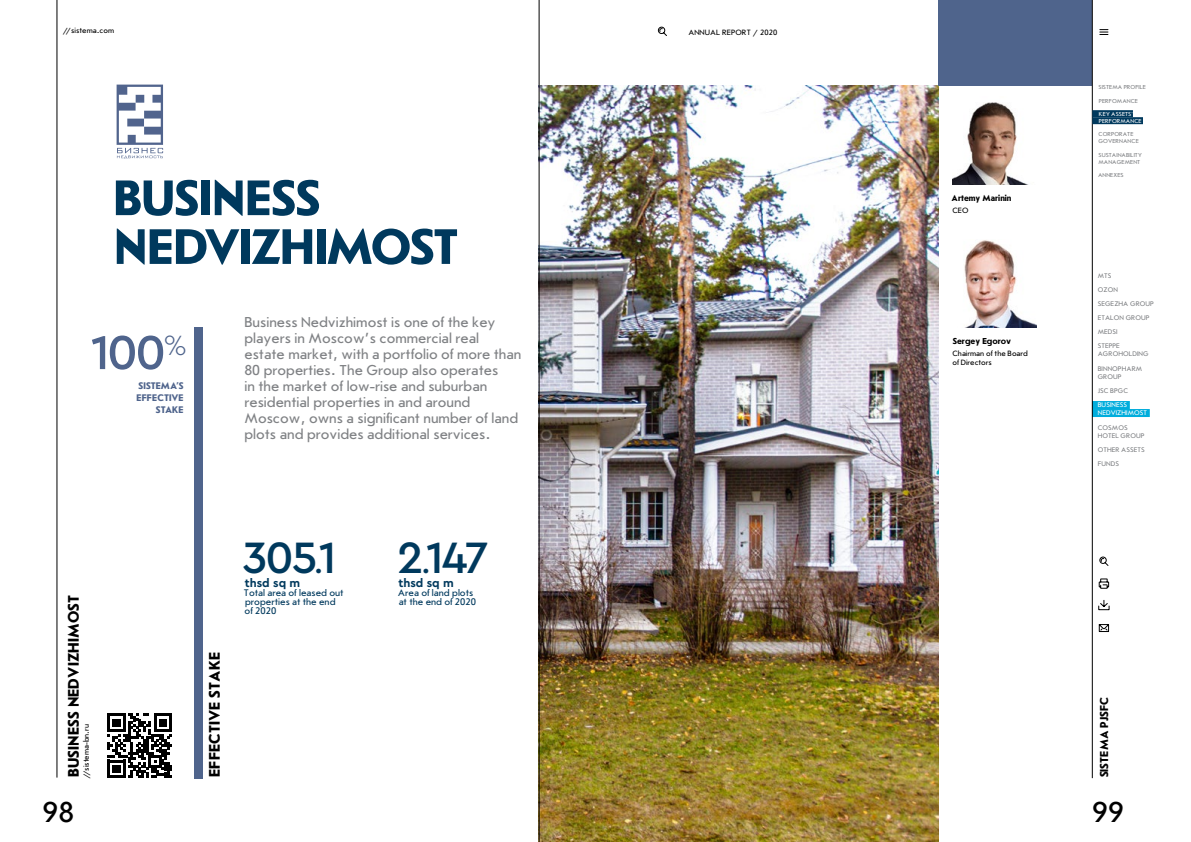
<style>
.page{position:relative;width:1191px;height:842px;background:#fff}
.page>*{position:absolute;margin:0;border:0;box-sizing:border-box;transform-origin:0 0}
.t1{font:700 52px/48.8px "Journal Sans";letter-spacing:-.015em;color:#00395d}
.t2{font:500 50px "Cera Pro";color:#4f648c}
.t3{font:500 46px "Cera Pro";letter-spacing:-.05em;color:#00395d}
.t4{font:30px "Journal Sans";color:#000}
.t5{font:700 16px "Journal Sans";letter-spacing:.01em;color:#000}
.t6{font:15px/16px "Journal Sans";color:#808285}
.t7{font:700 12px "Cera Pro";color:#00395d}
.t8{font:700 12px "Journal Sans";letter-spacing:.01em;color:#000}
.t9{font:10px/9px "Journal Sans";color:#00395d}
.t10{font:700 10px/12px "Journal Sans";letter-spacing:.005em;color:#4f648c;text-align:right}
.t11{font:700 9px "Journal Sans";color:#000}
.t12{font:8px/9px "Journal Sans";color:#000}
.t13{font:7px/14.1px "Journal Sans";letter-spacing:.01em;color:#808285}
.t14{font:7px/8px "Journal Sans";letter-spacing:.01em;color:#fff}
.t15{font:6px/7.2px "Journal Sans";letter-spacing:.01em;color:#808285}
.t16{font:6px/7px "Journal Sans";letter-spacing:.01em;color:#fff}
.s1{font-size:30px}
</style>
<div class="page">
<img style="left:540px;top:85px;width:398px;height:757px">
<hr style="left:539px;top:0;width:1px;height:842px;background:#000">
<div style="left:938px;top:0;width:153px;height:85px;background:#4f648c"></div>
<img style="left:964px;top:240px;width:72px;height:87px">
<img style="left:952px;top:102px;width:75px;height:82px">
<svg style="left:117px;top:85px;width:46px;height:74px"></svg>
<hr style="left:57px;top:0;width:1px;height:777px;background:#000">
<hr style="left:202px;top:328px;width:1px;height:445px;background:#000">
<div style="left:194px;top:327px;width:8px;height:451px;background:#4f648c"></div>
<svg style="left:107px;top:713px;width:65px;height:65px"></svg>
<div style="left:1092px;top:401px;width:37px;height:8px;background:#00addc"></div>
<div style="left:1092px;top:409px;width:57px;height:8px;background:#00addc"></div>
<hr style="left:1092px;top:0;width:1px;height:778px;background:#000">
<svg style="left:1099px;top:29px;width:9px;height:6px"></svg>
<svg style="left:657px;top:26px;width:10px;height:10px"></svg>
<svg style="left:1099px;top:556px;width:10px;height:10px"></svg>
<svg style="left:1098px;top:578px;width:11px;height:11px"></svg>
<svg style="left:1098px;top:624px;width:11px;height:8px"></svg>
<svg style="left:1098px;top:600px;width:12px;height:11px"></svg>
<div style="left:1092px;top:110px;width:41px;height:7px;background:#00395d"></div>
<div style="left:1092px;top:117px;width:51px;height:7px;background:#00395d"></div>
<p class="t12" style="left:62px;top:26px;width:53px">//sistema.com</p>
<p class="t12" style="left:688px;top:28px;width:90px">ANNUAL REPORT / 2020</p>
<h1 class="t1" style="left:114px;top:175px;width:347px">BUSINESS<br>NEDVIZHIMOST</h1>
<h2 class="t2" style="left:91px;top:319px;width:98px">100<sup>%</sup></h2>
<p class="t10" style="left:136px;top:380px;width:49px">SISTEMA’S<br>EFFECTIVE<br>STAKE</p>
<p class="t6" style="left:244px;top:315px;width:279px">Business Nedvizhimost is one of the key players in Moscow’s commercial real estate market, with a portfolio of more than 80 properties. The Group also operates<br>in the market of low-rise and suburban residential properties in and around Moscow, owns a significant number of land plots and provides additional services.</p>
<p class="t5" style="left:65px;top:777px;width:183px;rotate:-90deg">BUSINESS NEDVIZHIMOST</p>
<p class="t12" style="left:82px;top:779px;width:57px;rotate:-90deg">//sistema-bn.ru</p>
<p class="t5" style="left:206px;top:777px;width:127px;rotate:-90deg">EFFECTIVE STAKE</p>
<h3 class="t3" style="left:242px;top:527px;width:96px">305<span class="s1">.</span>1</h3>
<p class="t7" style="left:245px;top:575px;width:57px">thsd sq m</p>
<p class="t9" style="left:244px;top:589px;width:101px">Total area of leased out properties at the end of 2020</p>
<h3 class="t3" style="left:397px;top:527px;width:93px">2<span class="s1">.</span>147</h3>
<p class="t7" style="left:398px;top:575px;width:57px">thsd sq m</p>
<p class="t9" style="left:398px;top:589px;width:80px">Area of land plots at the end of 2020</p>
<p class="t11" style="left:951px;top:194px;width:61px">Artemy Marinin</p>
<p class="t12" style="left:952px;top:206px;width:17px">CEO</p>
<p class="t11" style="left:952px;top:337px;width:60px">Sergey Egorov</p>
<p class="t12" style="left:952px;top:349px;width:77px">Chairman of the Board of Directors</p>
<p class="t15" style="left:1098px;top:84px;width:49px">SISTEMA PROFILE</p>
<p class="t15" style="left:1098px;top:97px;width:41px">PERFOMANCE</p>
<p class="t16" style="left:1098px;top:110px;width:44px">KEY ASSETS'<br>PERFORMANCE</p>
<p class="t15" style="left:1098px;top:131px;width:42px">CORPORATE<br>GOVERNANCE</p>
<p class="t15" style="left:1098px;top:151px;width:45px">SUSTAINABILITY<br>MANAGEMENT</p>
<p class="t15" style="left:1098px;top:172px;width:27px">ANNEXES</p>
<p class="t13" style="left:1097px;top:269px;width:58px">MTS<br>OZON<br>SEGEZHA GROUP<br>ETALON GROUP<br>MEDSI<br>STEPPE</p>
<p class="t13" style="left:1097px;top:347px;width:52px">AGROHOLDING<br>BINNOPHARM</p>
<p class="t13" style="left:1097px;top:370px;width:32px">GROUP<br>JSC BPGC</p>
<p class="t13" style="left:1097px;top:423px;width:48px;line-height:8.4px">COSMOS<br>HOTEL GROUP</p>
<p class="t13" style="left:1097px;top:443px;width:48px">OTHER ASSETS<br>FUNDS</p>
<p class="t14" style="left:1097px;top:401px;width:51px">BUSINESS<br>NEDVIZHIMOST</p>
<p class="t8" style="left:1097px;top:777px;width:82px;rotate:-90deg">SISTEMA PJSFC</p>
<h3 class="t4" style="left:42px;top:795px;width:33px">98</h3>
<h3 class="t4" style="left:1092px;top:795px;width:33px">99</h3>
</div>
